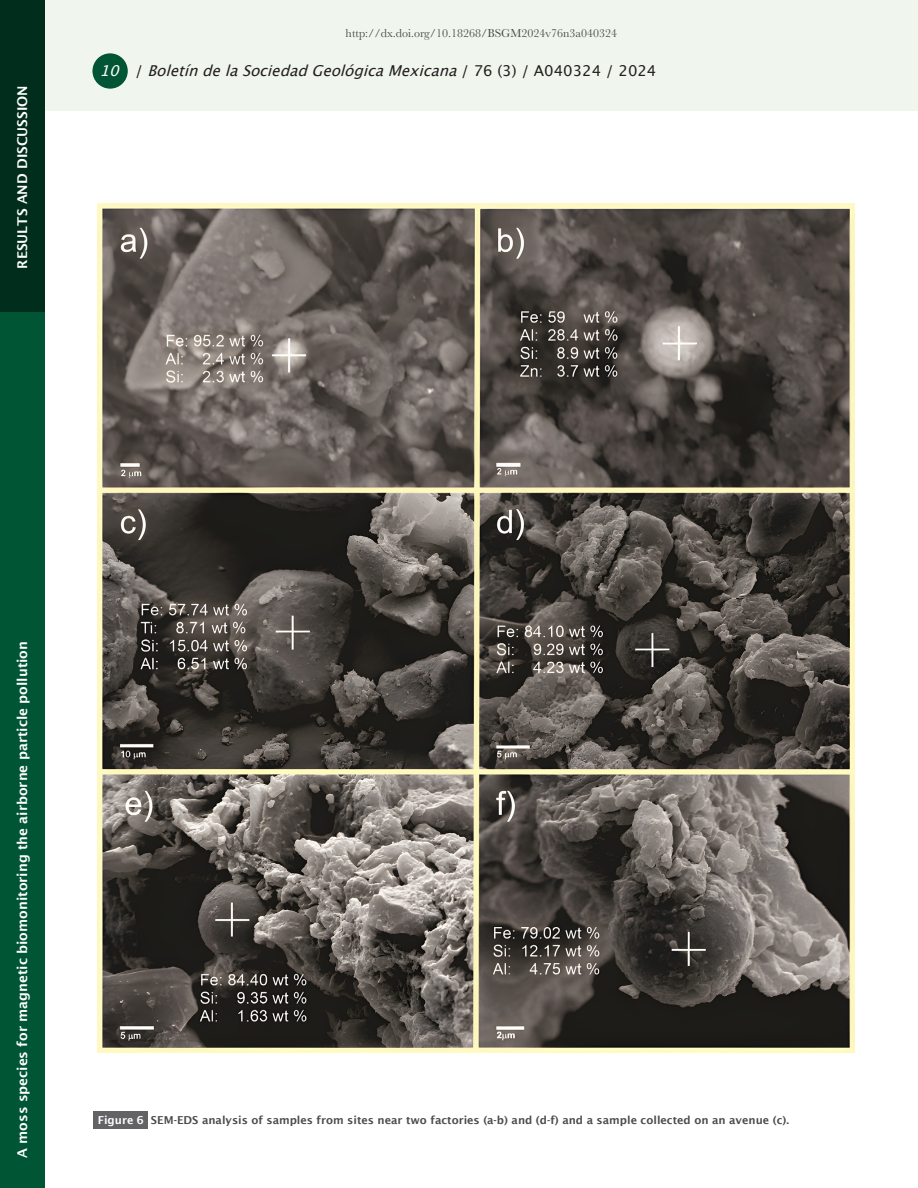
<style>
.page{position:relative;width:918px;height:1188px;background:#fff}
.page>*{position:absolute;margin:0;border:0;box-sizing:border-box;transform-origin:0 0}
.t1{font:italic 15px "Lucida Grande";color:#231f20}
.t2{font:15px "Lucida Grande";color:#231f20}
.t3{font:italic 15px "Lucida Grande";color:#fff}
.Section{font:600 13.5px "Lucida Sans";color:#fff}
.t4{font:12px "Baskerville";color:#4b4c4d}
.Figure_foot{font:600 10.95px "Lucida Sans";color:#4b4c4d}
.Figure_foot_number{font:600 10.95px "Lucida Sans";color:#fff}
.s1{font-style:normal}
</style>
<div class="page">
<div style="left:0;top:311px;width:44px;height:877px;background:#005534"></div>
<div style="left:45px;top:0;width:873px;height:111px;background:#f0f6ed"></div>
<div style="left:92px;top:53px;width:36px;height:36px;background:#005534;border-radius:50%"></div>
<div style="left:0;top:0;width:44px;height:311px;background:#012d1c"></div>
<div style="left:94px;top:1112px;width:54px;height:17px;background:#636366"></div>
<img style="left:98px;top:203px;width:756px;height:850px">
<p class="Section" style="left:15px;top:269px;width:185px;rotate:-90deg">RESULTS AND DISCUSSION</p>
<p class="t4" style="left:346px;top:26px;width:273px">http://dx.doi.org/10.18268/BSGM2024v76n3a040324</p>
<h1 class="t1" style="left:135px;top:62px;width:523px"><span class="s1">/</span> BoletíndelaSociedadGeológicaMexicana<span class="s1">/ 7 6 ( 3 ) / A 0 4 0 3 2 4 / 2 0 2 4</span></h1>
<h1 class="t3" style="left:100px;top:62px;width:28px">10</h1>
<h1 class="t2" style="left:600px;top:62px;width:52px">/ 2024</h1>
<p class="Section" style="left:15px;top:1158px;width:518px;rotate:-90deg">A moss species for magnetic biomonitoring the airborne particle pollution</p>
<p class="Figure_foot_number" style="left:98px;top:1114px;width:48px">Figure 6</p>
<p class="Figure_foot" style="left:151px;top:1114px;width:640px">SEM-EDS analysis of samples from sites near two factories (a-b) and (d-f) and a sample collected on an avenue (c).</p>
</div>
